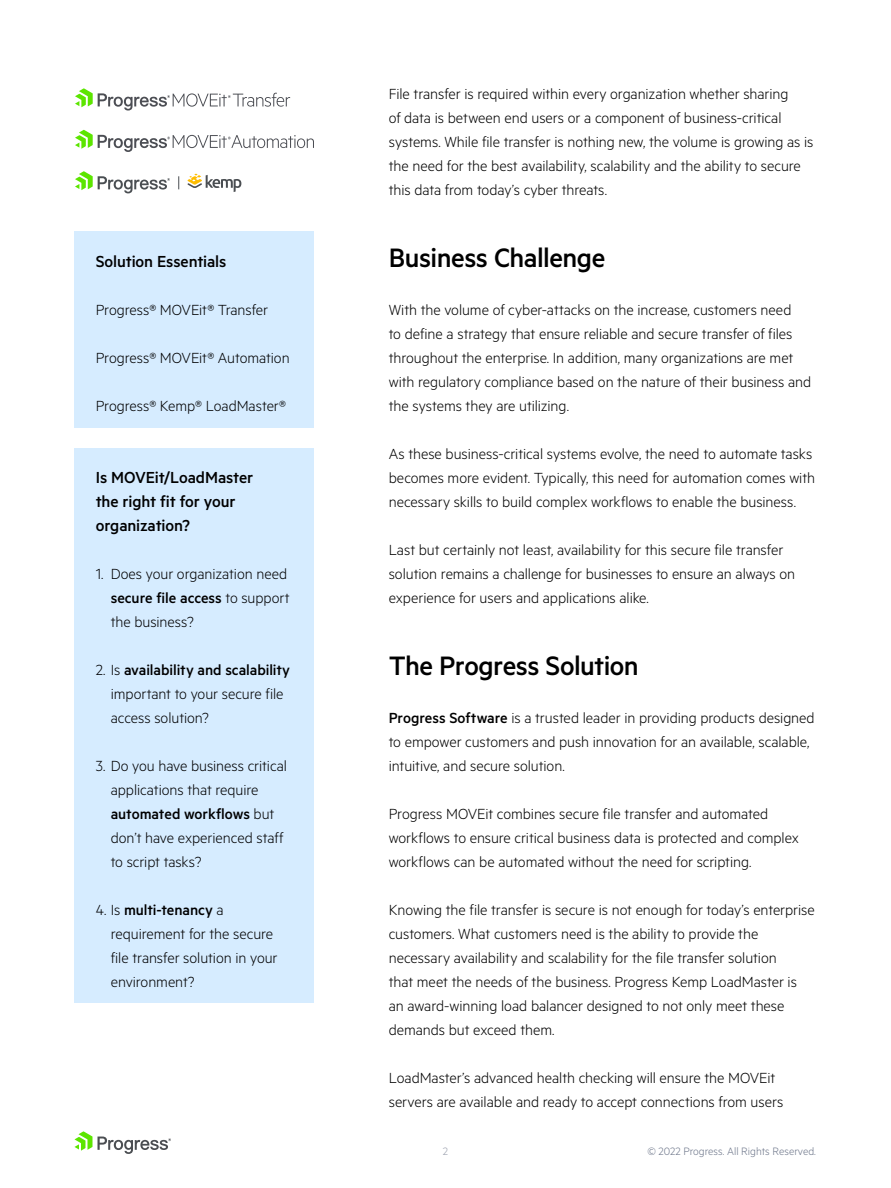
<style>
.page{position:relative;width:891px;height:1188px;background:#fff}
.page>*{position:absolute;margin:0;border:0;box-sizing:border-box;transform-origin:0 0}
.Titles_Level_2{font:500 30px "Metric";letter-spacing:-.015em;color:#000}
.Call-Out-Box_Title{font:500 18px/24px "Metric";letter-spacing:-.01em;color:#000}
.Body_1{font:300 16.5px/24px "Metric";letter-spacing:-.005em;color:#000}
.t1{font:300 12px "Metric";color:#6c7589}
.t2{font:300 12px "Metric";color:#989eac}
.s1{font-weight:500}
</style>
<div class="page">
<svg style="left:74px;top:1131px;width:97px;height:23px"></svg>
<svg style="left:75px;top:88px;width:215px;height:23px"></svg>
<svg style="left:75px;top:130px;width:239px;height:22px"></svg>
<svg style="left:75px;top:171px;width:95px;height:22px"></svg>
<svg style="left:178px;top:176px;width:1px;height:13px"></svg>
<svg style="left:187px;top:174px;width:54px;height:18px"></svg>
<div style="left:75px;top:231px;width:239px;height:197px;background:#d6ecff"></div>
<div style="left:75px;top:448px;width:239px;height:556px;background:#d6ecff"></div>
<p class="Call-Out-Box_Title" style="left:96px;top:249px;width:132px">Solution Essentials</p>
<p class="Body_1" style="left:96px;top:297px;width:174px">Progress® MOVEit® Transfer</p>
<p class="Body_1" style="left:96px;top:345px;width:195px">Progress® MOVEit® Automation</p>
<p class="Body_1" style="left:96px;top:393px;width:192px">Progress® Kemp® LoadMaster®</p>
<p class="Call-Out-Box_Title" style="left:96px;top:465px;width:159px">Is MOVEit/LoadMaster the right fit for your organization?</p>
<p class="Body_1" style="left:111px;top:561px;width:180px;text-indent:-15px">1. Does your organization need <span class="s1">secure file access</span> to support the business?</p>
<p class="Body_1" style="left:111px;top:657px;width:181px;text-indent:-15px">2. Is <span class="s1">availability and scalability </span>important to your secure file access solution?</p>
<p class="Body_1" style="left:111px;top:753px;width:178px;text-indent:-15px">3. Do you have business critical applications that require <span class="s1">automated workflows</span> but don’t have experienced staff to script tasks?</p>
<p class="Body_1" style="left:111px;top:897px;width:168px;text-indent:-15px">4. Is <span class="s1">multi-tenancy</span> a requirement for the secure file transfer solution in your environment?</p>
<p class="Body_1" style="left:389px;top:81px;width:426px">File transfer is required within every organization whether sharing<br>of data is between end users or a component of business-critical systems. While file transfer is nothing new, the volume is growing as is the need for the best availability, scalability and the ability to secure this data from today’s cyber threats.</p>
<p class="Titles_Level_2" style="left:389px;top:240px;width:218px">Business Challenge</p>
<p class="Body_1" style="left:389px;top:297px;width:424px">With the volume of cyber-attacks on the increase, customers need<br>to define a strategy that ensure reliable and secure transfer of files throughout the enterprise. In addition, many organizations are met with regulatory compliance based on the nature of their business and the systems they are utilizing.</p>
<p class="Body_1" style="left:389px;top:441px;width:428px">As these business-critical systems evolve, the need to automate tasks becomes more evident. Typically, this need for automation comes with necessary skills to build complex workflows to enable the business.</p>
<p class="Body_1" style="left:389px;top:537px;width:408px">Last but certainly not least, availability for this secure file transfer solution remains a challenge for businesses to ensure an always on experience for users and applications alike.</p>
<p class="Titles_Level_2" style="left:389px;top:648px;width:251px">The Progress Solution</p>
<p class="Body_1" style="left:389px;top:705px;width:428px"><span class="s1">Progress Software</span> is a trusted leader in providing products designed to empower customers and push innovation for an available, scalable, intuitive, and secure solution.</p>
<p class="Body_1" style="left:389px;top:801px;width:412px">Progress MOVEit combines secure file transfer and automated workflows to ensure critical business data is protected and complex workflows can be automated without the need for scripting.</p>
<p class="Body_1" style="left:389px;top:897px;width:428px">Knowing the file transfer is secure is not enough for today’s enterprise customers. What customers need is the ability to provide the necessary availability and scalability for the file transfer solution<br>that meet the needs of the business. Progress Kemp LoadMaster is an award-winning load balancer designed to not only meet these demands but exceed them.</p>
<p class="Body_1" style="left:389px;top:1065px;width:396px">LoadMaster’s advanced health checking will ensure the MOVEit servers are available and ready to accept connections from users</p>
<p class="t2" style="left:443px;top:1144px;width:7px">2</p>
<p class="t1" style="left:647px;top:1144px;width:170px">© 2022 Progress. All Rights Reserved.</p>
</div>
